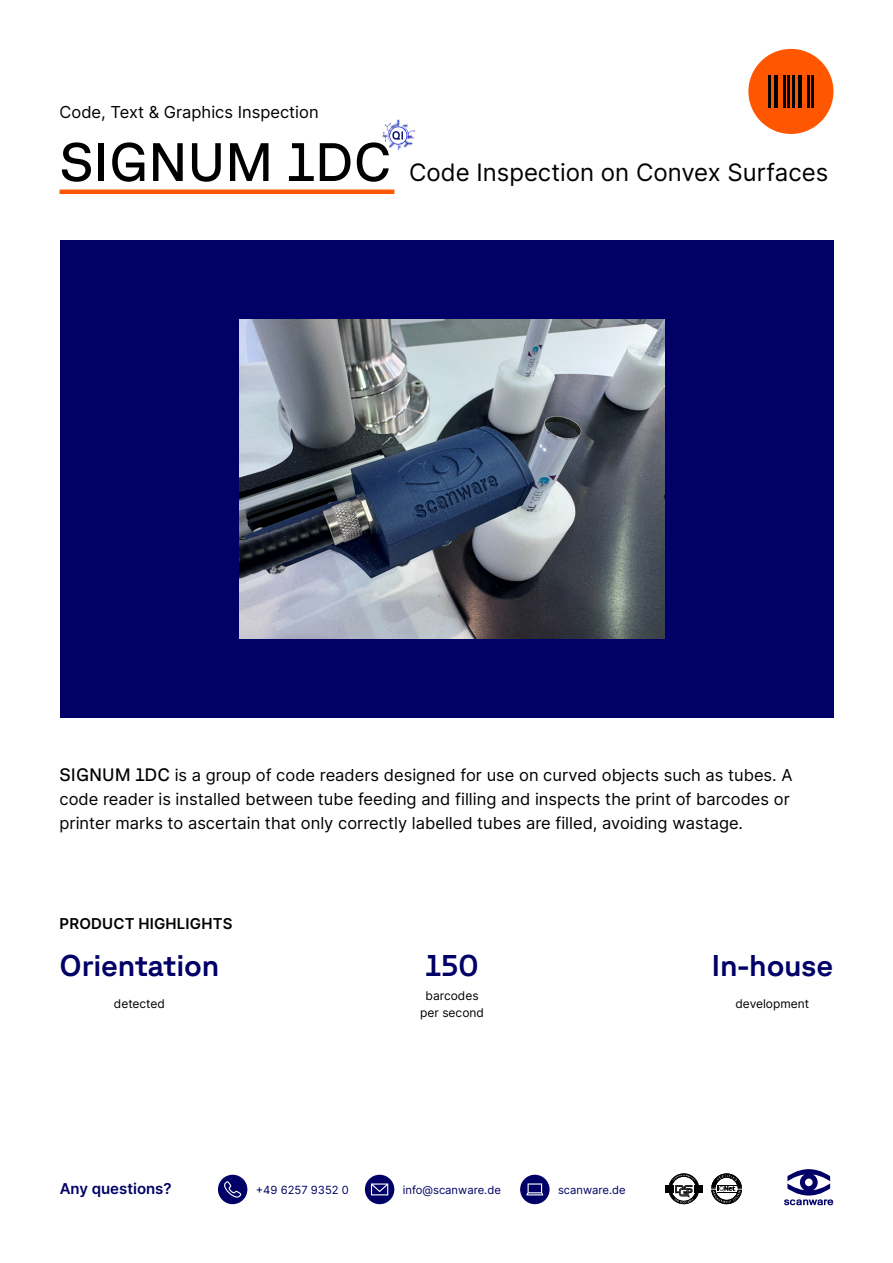
<style>
.page{position:relative;width:893px;height:1263px;background:#fff}
.page>*{position:absolute;margin:0;border:0;box-sizing:border-box;transform-origin:0 0}
.t1{font:54px "GT Planar";color:#000}
.t2{font:500 30px "GT Planar";color:#006}
.t3{font:24px "Inter";color:#000}
.t4{font:16.5px/24px "Inter";color:#000}
.t5{font:600 15px "Inter";letter-spacing:.01em;color:#000}
.t6{font:600 15px "Inter";color:#006}
.t7{font:12px/16.5px "Inter";color:#000;text-align:center}
.t8{font:11.25px "Inter";color:#006}
.s1{font-family:"GT Planar";font-size:18px}
</style>
<div class="page">
<svg style="left:784px;top:1169px;width:49px;height:36px"></svg>
<svg style="left:711px;top:1173px;width:31px;height:31px"></svg>
<svg style="left:665px;top:1173px;width:37px;height:31px"></svg>
<div style="left:218px;top:1175px;width:29px;height:29px;background:#006;border-radius:50%"></div>
<svg style="left:224px;top:1181px;width:17px;height:16px"></svg>
<div style="left:365px;top:1175px;width:29px;height:29px;background:#006;border-radius:50%"></div>
<svg style="left:371px;top:1183px;width:17px;height:12px"></svg>
<div style="left:520px;top:1175px;width:30px;height:29px;background:#006;border-radius:50%"></div>
<svg style="left:526px;top:1183px;width:17px;height:12px"></svg>
<img style="left:382px;top:119px;width:32px;height:31px">
<div style="left:60px;top:240px;width:774px;height:477px;background:#006"></div>
<img style="left:239px;top:319px;width:426px;height:319px">
<hr style="left:60px;top:190px;width:334px;height:4px;background:#ff5700">
<div style="left:748px;top:49px;width:85px;height:85px;background:#ff5700;border-radius:50%"></div>
<hr style="left:769px;top:75px;width:2px;height:33px;background:#000">
<hr style="left:793px;top:75px;width:2px;height:33px;background:#000">
<hr style="left:774px;top:75px;width:4px;height:33px;background:#000">
<hr style="left:798px;top:75px;width:4px;height:33px;background:#000">
<hr style="left:787px;top:75px;width:2px;height:33px;background:#000">
<hr style="left:783px;top:75px;width:2px;height:33px;background:#000">
<hr style="left:811px;top:75px;width:2px;height:33px;background:#000">
<hr style="left:807px;top:75px;width:2px;height:33px;background:#000">
<p class="t4" style="left:60px;top:99px;width:261px">Code, Text &amp; Graphics Inspection</p>
<h1 class="t1" style="left:60px;top:130px;width:333px">SIGNUM 1DC</h1>
<h3 class="t3" style="left:409px;top:155px;width:421px">Code Inspection on Convex Surfaces</h3>
<p class="t4" style="left:60px;top:763px;width:734px"><span class="s1">SIGNUM 1DC</span> is a group of code readers designed for use on curved objects such as tubes. A code reader is installed between tube feeding and filling and inspects the print of barcodes or printer marks to ascertain that only correctly labelled tubes are filled, avoiding wastage.</p>
<p class="t5" style="left:60px;top:912px;width:174px">PRODUCT HIGHLIGHTS</p>
<h2 class="t2" style="left:60px;top:948px;width:161px">Orientation</h2>
<h2 class="t2" style="left:711px;top:948px;width:123px">In-house</h2>
<h2 class="t2" style="left:425px;top:948px;width:55px">150</h2>
<p class="t7" style="left:114px;top:995px;width:53px">detected</p>
<p class="t7" style="left:420px;top:987px;width:65px">barcodes per second</p>
<p class="t6" style="left:60px;top:1177px;width:113px">Any questions?</p>
<p class="t8" style="left:256px;top:1181px;width:95px">+49 6257 9352 0</p>
<p class="t8" style="left:403px;top:1181px;width:100px">info@scanware.de</p>
<p class="t8" style="left:558px;top:1181px;width:69px">scanware.de</p>
<p class="t7" style="left:735px;top:995px;width:75px">development</p>
</div>
